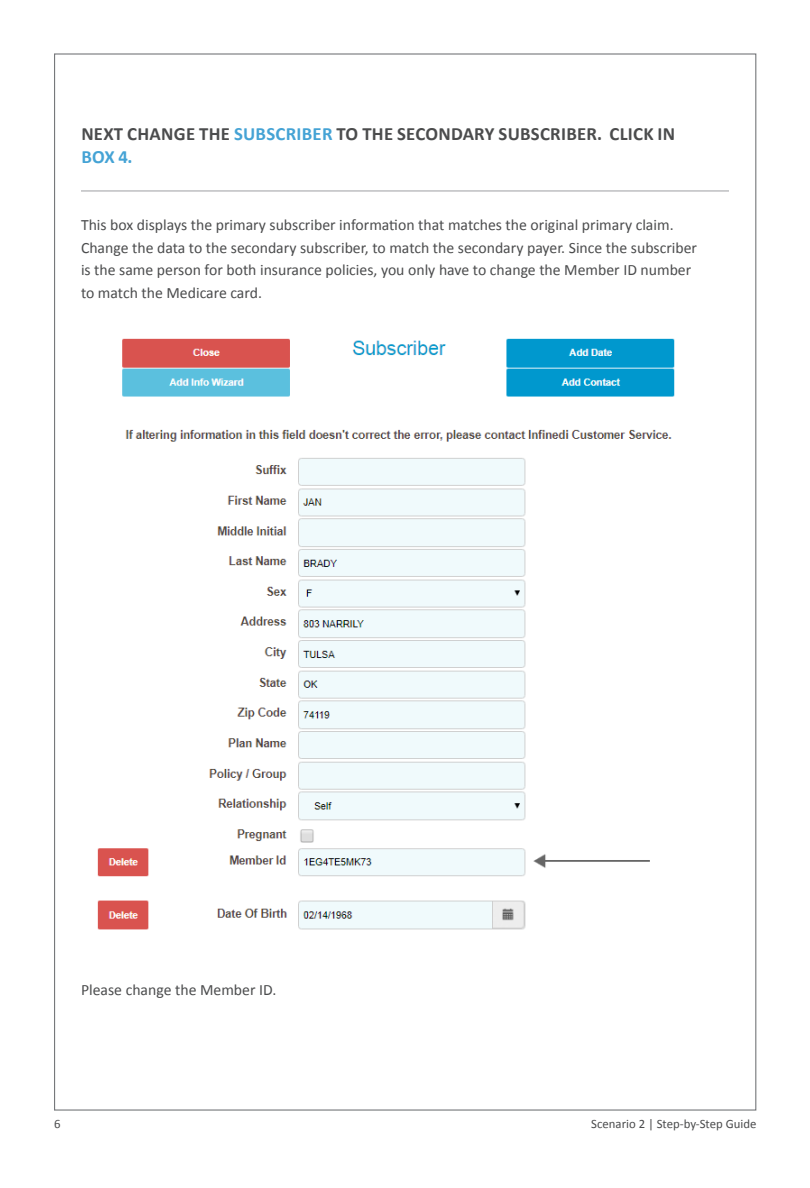
<style>
.page{position:relative;width:810px;height:1188px;background:#fff}
.page>*{position:absolute;margin:0;border:0;box-sizing:border-box;transform-origin:0 0}
.subhead-sm{font:700 18.75px/22.5px "Calibri";letter-spacing:.015em;color:#4b4c4d}
.body{font:15.75px/22.5px "Calibri";color:#4b4c4d}
.t1{font:12.75px "Calibri";color:#4b4c4d}
.s1{color:#45a3d5}
</style>
<div class="page">
<hr style="left:81px;top:190px;width:648px;height:2px;background:#a8a9ad">
<img style="left:97px;top:338px;width:578px;height:592px">
<p class="subhead-sm" style="left:81px;top:122px;width:595px">NEXT CHANGE THE <span class="s1">SUBSCRIBER</span> TO THE SECONDARY SUBSCRIBER. CLICK IN<br><span class="s1">BOX 4.</span></p>
<p class="body" style="left:81px;top:213px;width:618px">This box displays the primary subscriber information that matches the original primary claim.<br>Change the data to the secondary subscriber, to match the secondary payer. Since the subscriber is the same person for both insurance policies, you only have to change the Member ID number to match the Medicare card.</p>
<p class="body" style="left:81px;top:978px;width:197px">Please change the Member ID.</p>
<p class="t1" style="left:54px;top:1116px;width:8px">6</p>
<p class="t1" style="left:591px;top:1116px;width:167px">Scenario 2 | Step-by-Step Guide</p>
</div>
